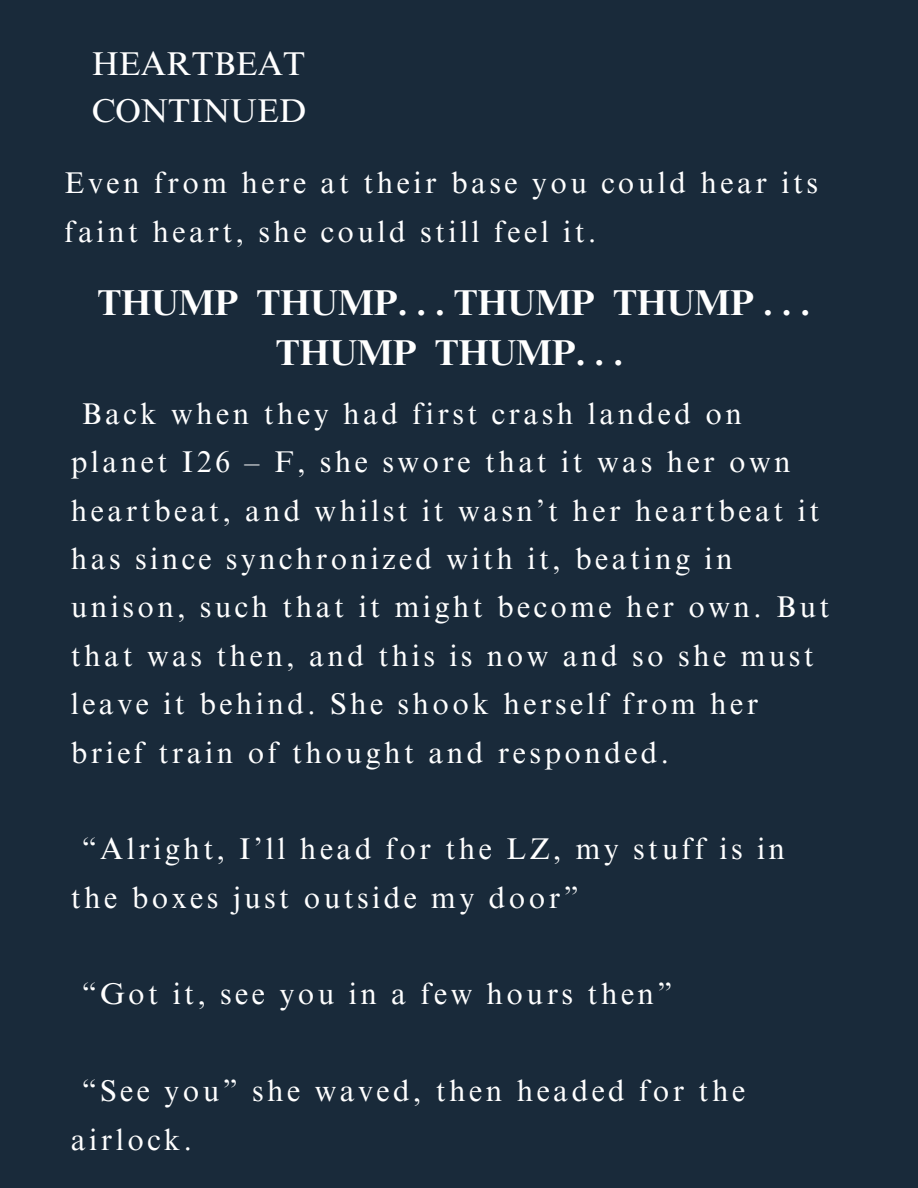
<style>
.page{position:relative;width:918px;height:1188px;background:#192a3a}
.page>*{position:absolute;margin:0;border:0;box-sizing:border-box;transform-origin:0 0}
.t1{font:700 36px/49.5px "Times NRMT Pro";color:#fff;text-align:center}
.t2{font:33px "Times NRMT Pro";color:#fff}
.t3{font:30px/48.3px "Times NRMT Pro";letter-spacing:.115em;color:#fff}
</style>
<div class="page">
<p class="t2" style="left:92px;top:52px;width:215px">HEARTBEAT</p>
<p class="t2" style="left:92px;top:98px;width:216px">CONTINUED</p>
<p class="t3" style="left:65px;top:163px;width:755px">Even from here at their base you could hear its faint heart, she could still feel it.</p>
<p class="t1" style="left:98px;top:283px;width:714px">THUMP THUMP. . . THUMP THUMP . . .<br>THUMP THUMP. . .</p>
<p class="t3" style="left:71px;top:393px;width:760px;text-indent:11px">Back when they had first crash landed on planet I26 – F, she swore that it was her own heartbeat, and whilst it wasn’t her heartbeat it has since synchronized with it, beating in unison, such that it might become her own. But that was then, and this is now and so she must leave it behind. She shook herself from her brief train of thought and responded.</p>
<p class="t3" style="left:71px;top:829px;width:716px;text-indent:11px">“Alright, I’ll head for the LZ, my stuff is in the boxes just outside my door”</p>
<p class="t3" style="left:82px;top:974px;width:592px">“Got it, see you in a few hours then”</p>
<p class="t3" style="left:71px;top:1071px;width:676px;text-indent:11px">“See you” she waved, then headed for the airlock.</p>
</div>
